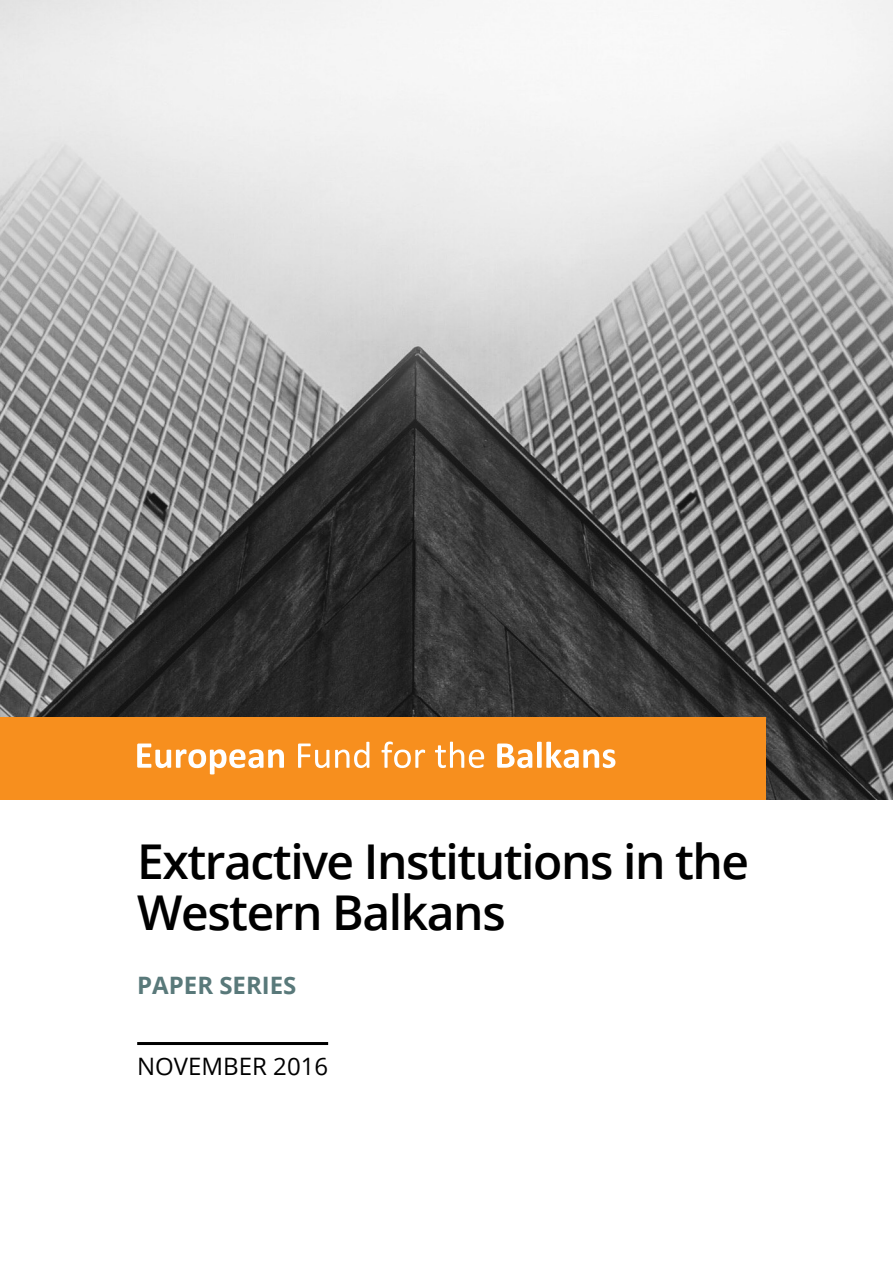
<style>
.page{position:relative;width:893px;height:1263px;background:#fff}
.page>*{position:absolute;margin:0;border:0;box-sizing:border-box;transform-origin:0 0}
.t1{font:600 48px/51px "Open Sans";letter-spacing:-.03em;color:#000}
.year{font:24px "Open Sans";color:#000}
.Subtitle{font:700 24px "Open Sans";color:#59797a}
</style>
<div class="page">
<img style="left:0;top:0;width:893px;height:799px">
<div style="left:0;top:716px;width:765px;height:83px;background:#f78f1e"></div>
<svg style="left:137px;top:741px;width:478px;height:33px"></svg>
<hr style="left:137px;top:1042px;width:191px;height:3px;background:#000">
<p class="t1" style="left:137px;top:835px;width:614px">Extractive Institutions in the<br>Western Balkans</p>
<p class="Subtitle" style="left:137px;top:968px;width:161px">PAPER SERIES</p>
<p class="year" style="left:137px;top:1050px;width:192px">NOVEMBER 2016</p>
</div>
